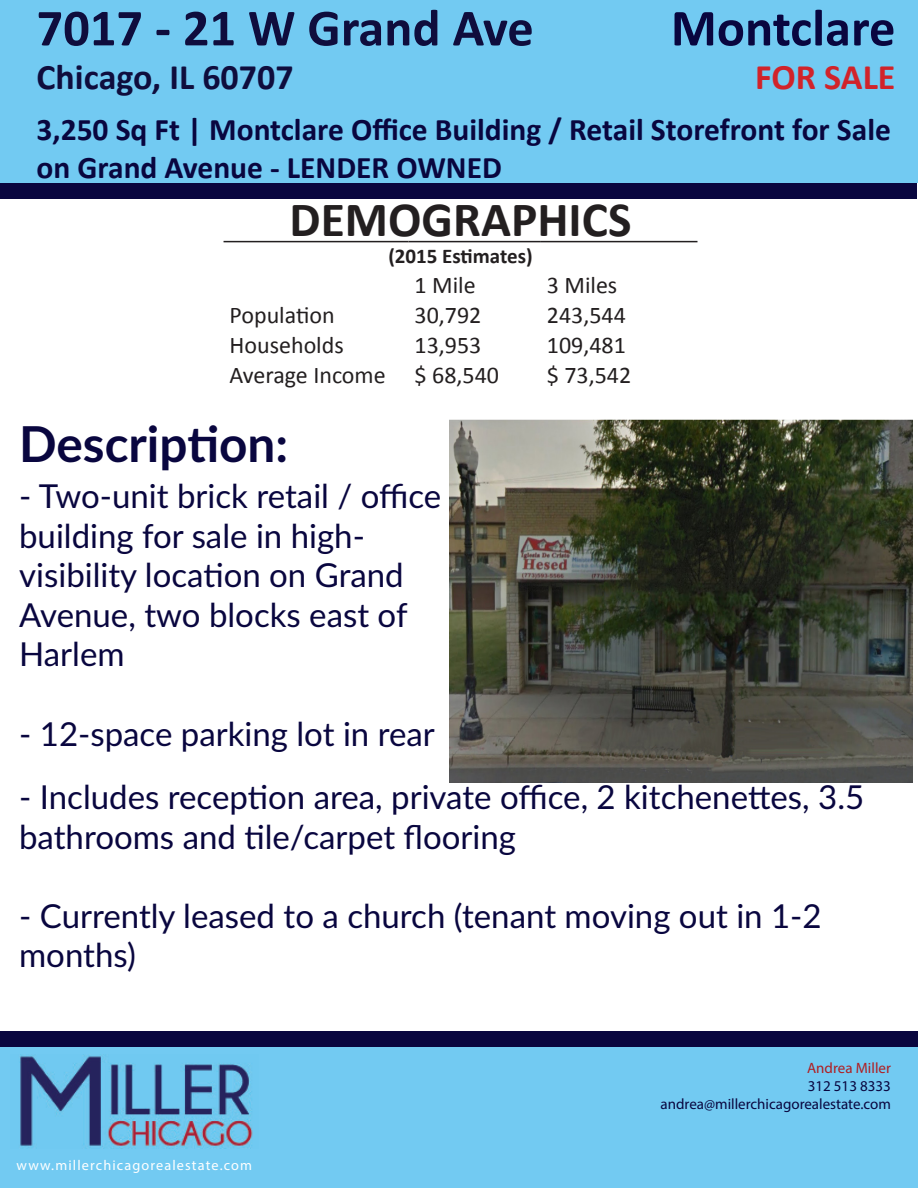
<style>
.page{position:relative;width:918px;height:1188px;background:#fff}
.page>*{position:absolute;margin:0;border:0;box-sizing:border-box;transform-origin:0 0}
.t1{font:700 52.5px "Calibri";color:#0f0d3d}
.t2{font:700 52.5px "Calibri";color:#09063f}
.t3{font:700 49.5px "Lato";color:#09063f}
.t4{font:700 49.5px "Calibri";color:#231f20}
.t5{font:700 36px "Calibri";color:#0f0d3d}
.t6{font:700 36px "Calibri";color:#d1232a}
.t7{font:33px/39.6px "Lato";color:#09063f}
.t8{font:700 31.5px/37.8px "Calibri";color:#09063f}
.t9{font:24px "Calibri";color:#231f20}
.t10{font:700 21px "Calibri";color:#231f20}
.t11{font:15px "Myriad Pro";color:#09063f}
.t12{font:15px "Myriad Pro";color:#af1e22}
.t13{font:14.25px "Myriad Pro";letter-spacing:.08em;color:#fff}
</style>
<div class="page">
<div style="left:0;top:0;width:918px;height:183px;background:#72caf2"></div>
<div style="left:0;top:183px;width:917px;height:16px;background:#09063f"></div>
<div style="left:0;top:1047px;width:918px;height:141px;background:#72caf2"></div>
<div style="left:0;top:1031px;width:918px;height:16px;background:#09063f"></div>
<img style="left:19px;top:1054px;width:234px;height:95px">
<hr style="left:224px;top:241px;width:185px;height:1px;background:#231f20">
<hr style="left:409px;top:241px;width:132px;height:1px;background:#231f20">
<hr style="left:541px;top:241px;width:157px;height:1px;background:#231f20">
<img style="left:450px;top:420px;width:463px;height:362px">
<p class="t1" style="left:37px;top:-6px;width:499px">7017 - 21 W Grand Ave</p>
<p class="t5" style="left:37px;top:54px;width:259px">Chicago, IL 60707</p>
<p class="t2" style="left:671px;top:-6px;width:226px">Montclare</p>
<p class="t6" style="left:755px;top:54px;width:142px">FOR SALE</p>
<p class="t8" style="left:37px;top:111px;width:856px">3,250 Sq Ft | Montclare Office Building / Retail Storefront for Sale on Grand Avenue - LENDER OWNED</p>
<p class="t4" style="left:290px;top:188px;width:343px">DEMOGRAPHICS</p>
<p class="t10" style="left:388px;top:243px;width:146px">(2015 Estimates)</p>
<p class="t9" style="left:415px;top:270px;width:63px">1 Mile</p>
<p class="t9" style="left:547px;top:270px;width:72px">3 Miles</p>
<p class="t9" style="left:230px;top:300px;width:107px">Population</p>
<p class="t9" style="left:415px;top:300px;width:68px">30,792</p>
<p class="t9" style="left:547px;top:300px;width:81px">243,544</p>
<p class="t9" style="left:230px;top:330px;width:116px">Households</p>
<p class="t9" style="left:415px;top:330px;width:68px">13,953</p>
<p class="t9" style="left:547px;top:330px;width:81px">109,481</p>
<p class="t9" style="left:230px;top:360px;width:158px">Average Income</p>
<p class="t9" style="left:415px;top:360px;width:86px">$ 68,540</p>
<p class="t9" style="left:547px;top:360px;width:86px">$ 73,542</p>
<p class="t3" style="left:19px;top:408px;width:271px">Description:</p>
<p class="t7" style="left:19px;top:475px;width:424px">- Two-unit brick retail / office building for sale in high&shy;visibility location on Grand<br>Avenue, two blocks east of<br>Harlem</p>
<p class="t7" style="left:19px;top:712px;width:417px">- 12-space parking lot in rear</p>
<p class="t7" style="left:19px;top:776px;width:847px">- Includes reception area, private office, 2 kitchenettes, 3.5 bathrooms and tile/carpet flooring</p>
<p class="t7" style="left:19px;top:895px;width:804px">- Currently leased to a church (tenant moving out in 1-2 months)</p>
<p class="t13" style="left:17px;top:1157px;width:237px">www.millerchicagorealestate.com</p>
<p class="t12" style="left:807px;top:1059px;width:85px">Andrea Miller</p>
<p class="t11" style="left:808px;top:1077px;width:85px">312 513 8333</p>
<p class="t11" style="left:661px;top:1095px;width:232px">andrea@millerchicagorealestate.com</p>
</div>
